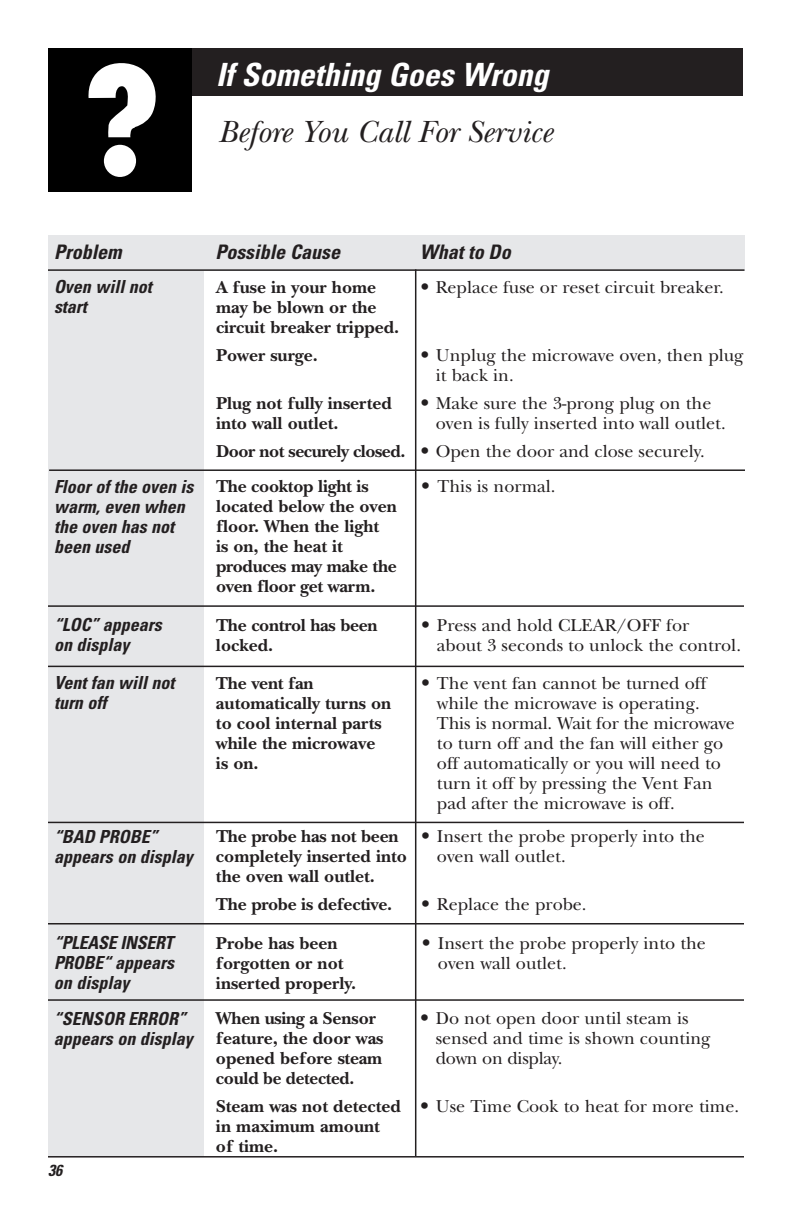
<style>
.page{position:relative;width:792px;height:1224px;background:#fff}
.page>*{position:absolute;margin:0;border:0;box-sizing:border-box;transform-origin:0 0}
.t1{font:italic 32px "New Baskerville";color:#231f20}
.t2{font:italic 700 condensed 32px "Univers";color:#fff}
.t3{font:italic 700 condensed 20px "Univers";color:#231f20}
.t4{font:18px/20px "New Baskerville";color:#231f20}
.t5{font:700 18px/20px "New Baskerville";color:#231f20}
.t6{font:italic 700 condensed 18px/20px "Univers";color:#231f20}
.t7{font:italic 700 condensed 16px "Univers";color:#231f20}
.s1{font-family:"Univers";font-weight:700;font-stretch:condensed}
.s2{font-weight:700}
.s3{font-family:"Univers";font-stretch:condensed}
.s4{font-weight:400}
</style>
<div class="page">
<div style="left:48px;top:48px;width:695px;height:48px;background:#231f20"></div>
<div style="left:48px;top:48px;width:144px;height:144px;background:#000"></div>
<svg style="left:88px;top:63px;width:68px;height:74px"></svg>
<div style="left:104px;top:145px;width:32px;height:32px;background:#fff;border-radius:50%"></div>
<div style="left:48px;top:259px;width:156px;height:897px;background:#e6e7e9"></div>
<hr style="left:49px;top:469px;width:696px;height:2px;background:#231f20">
<hr style="left:48px;top:605px;width:696px;height:2px;background:#231f20">
<hr style="left:48px;top:666px;width:696px;height:1px;background:#231f20">
<hr style="left:48px;top:822px;width:696px;height:1px;background:#231f20">
<div style="left:48px;top:235px;width:696px;height:36px;background:#e6e7e9"></div>
<hr style="left:48px;top:269px;width:696px;height:2px;background:#231f20">
<hr style="left:415px;top:269px;width:1px;height:887px;background:#231f20">
<hr style="left:48px;top:923px;width:696px;height:2px;background:#231f20">
<hr style="left:48px;top:999px;width:696px;height:2px;background:#231f20">
<hr style="left:48px;top:1156px;width:696px;height:2px;background:#231f20">
<h1 class="t2" style="left:216px;top:62px;width:340px">If Something Goes Wrong</h1>
<h1 class="t1" style="left:218px;top:120px;width:336px">Before You Call For Service</h1>
<p class="t3" style="left:54px;top:245px;width:73px">Problem</p>
<p class="t3" style="left:215px;top:245px;width:130px">Possible Cause</p>
<p class="t3" style="left:420px;top:245px;width:96px">Whatto Do</p>
<p class="t5" style="left:216px;top:280px;width:162px">A fuse in your home</p>
<p class="t4" style="left:421px;top:280px;width:304px"><span class="s1">•</span> Replace fuse or reset circuit breaker.</p>
<p class="t5" style="left:216px;top:300px;width:185px">may be blown or the circuit breaker tripped.</p>
<p class="t5" style="left:216px;top:348px;width:103px">Power surge.</p>
<p class="t4" style="left:436px;top:348px;width:309px;text-indent:-14px"><span class="s1">•</span> Unplug the microwave oven, then plug it back in.</p>
<p class="t5" style="left:216px;top:396px;width:178px">Plug not fully inserted</p>
<p class="t4" style="left:421px;top:396px;width:292px"><span class="s1">•</span> Make sure the 3-prong plug on the</p>
<p class="t5" style="left:216px;top:416px;width:124px">into wall outlet.</p>
<p class="t6" style="left:54px;top:279px;width:103px">Oven willnot start</p>
<p class="t4" style="left:216px;top:412px;width:511px;line-height:28px;text-indent:220px">oven is fully inserted into wall outlet.<br><span class="s2">Door not securely closed.</span> <span class="s1">•</span> Open the door and close securely.</p>
<p class="t5" style="left:216px;top:479px;width:154px">The cooktop light is</p>
<p class="t4" style="left:422px;top:479px;width:135px"><span class="s1">•</span> This is normal.</p>
<p class="t5" style="left:216px;top:499px;width:182px">located below the oven floor. When the light<br>is on, the heat it produces may make the oven floor get warm.</p>
<p class="t5" style="left:216px;top:617px;width:163px">The control has been</p>
<p class="t4" style="left:422px;top:617px;width:269px"><span class="s1">•</span> Press and hold CLEAR/OFF for</p>
<p class="t5" style="left:216px;top:637px;width:59px">locked.</p>
<p class="t4" style="left:437px;top:637px;width:306px">about 3 seconds to unlock the control.</p>
<p class="t5" style="left:216px;top:675px;width:99px">The vent fan</p>
<p class="t4" style="left:422px;top:675px;width:286px"><span class="s1">•</span> The vent fan cannot be turned off</p>
<p class="t5" style="left:216px;top:695px;width:177px">automatically turns on</p>
<p class="t4" style="left:437px;top:695px;width:264px">while the microwave is operating.</p>
<p class="t5" style="left:216px;top:715px;width:167px">to cool internal parts</p>
<p class="t4" style="left:437px;top:715px;width:299px">This is normal. Wait for the microwave</p>
<p class="t5" style="left:216px;top:735px;width:161px">while the microwave</p>
<p class="t4" style="left:437px;top:735px;width:288px">to turn off and the fan will either go</p>
<p class="t5" style="left:216px;top:755px;width:44px">is on.</p>
<p class="t4" style="left:437px;top:755px;width:285px">off automatically or you will need to turn it off by pressing the Vent Fan pad after the microwave is off.</p>
<p class="t5" style="left:216px;top:829px;width:184px">The probe has not been</p>
<p class="t4" style="left:422px;top:829px;width:284px"><span class="s1">•</span> Insert the probe properly into the</p>
<p class="t5" style="left:216px;top:849px;width:193px">completely inserted into</p>
<p class="t4" style="left:437px;top:849px;width:130px">oven wall outlet.</p>
<p class="t5" style="left:216px;top:865px;width:178px;line-height:28px">the oven wall outlet.<br>The probe is defective.</p>
<p class="t6" style="left:54px;top:479px;width:145px">Floorof the oven is warm,even when the oven has not been used</p>
<p class="t6" style="left:54px;top:617px;width:113px">“LOC” appears on display</p>
<p class="t6" style="left:54px;top:675px;width:126px">Ventfan willnot turn off</p>
<p class="t6" style="left:54px;top:829px;width:144px">“BAD PROBE” appears on display</p>
<p class="t4" style="left:422px;top:897px;width:166px"><span class="s1">•</span> Replace the probe.</p>
<p class="t6" style="left:54px;top:935px;width:125px">“PLEASE INSERT<br>PROBE“ appears on display</p>
<p class="t6" style="left:54px;top:1011px;width:144px">“SENSOR ERROR” appears on display</p>
<p class="t7" style="left:48px;top:1164px;width:19px">36</p>
<p class="t5" style="left:216px;top:936px;width:123px">Probe has been</p>
<p class="t4" style="left:423px;top:936px;width:285px"><span class="s1">•</span> Insert the probe properly into the</p>
<p class="t5" style="left:216px;top:956px;width:129px">forgotten or not</p>
<p class="t4" style="left:438px;top:956px;width:130px">oven wall outlet.</p>
<p class="t5" style="left:216px;top:968px;width:162px;line-height:35px">inserted properly.<br>When using a Sensor</p>
<p class="t4" style="left:421px;top:1011px;width:269px"><span class="s1">•</span> Do not open door until steam is</p>
<p class="t5" style="left:216px;top:1031px;width:169px">feature, the door was</p>
<p class="t4" style="left:436px;top:1031px;width:276px">sensed and time is shown counting</p>
<p class="t5" style="left:216px;top:1051px;width:168px">opened before steam</p>
<p class="t4" style="left:436px;top:1051px;width:128px">down on display.</p>
<p class="t5" style="left:216px;top:1067px;width:525px;line-height:28px">could be detected.<br>Steam was not detected <span class="s3">•</span> <span class="s4">Use Time Cook to heat for more time.</span></p>
<p class="t5" style="left:216px;top:1119px;width:165px">in maximum amount of time.</p>
</div>
